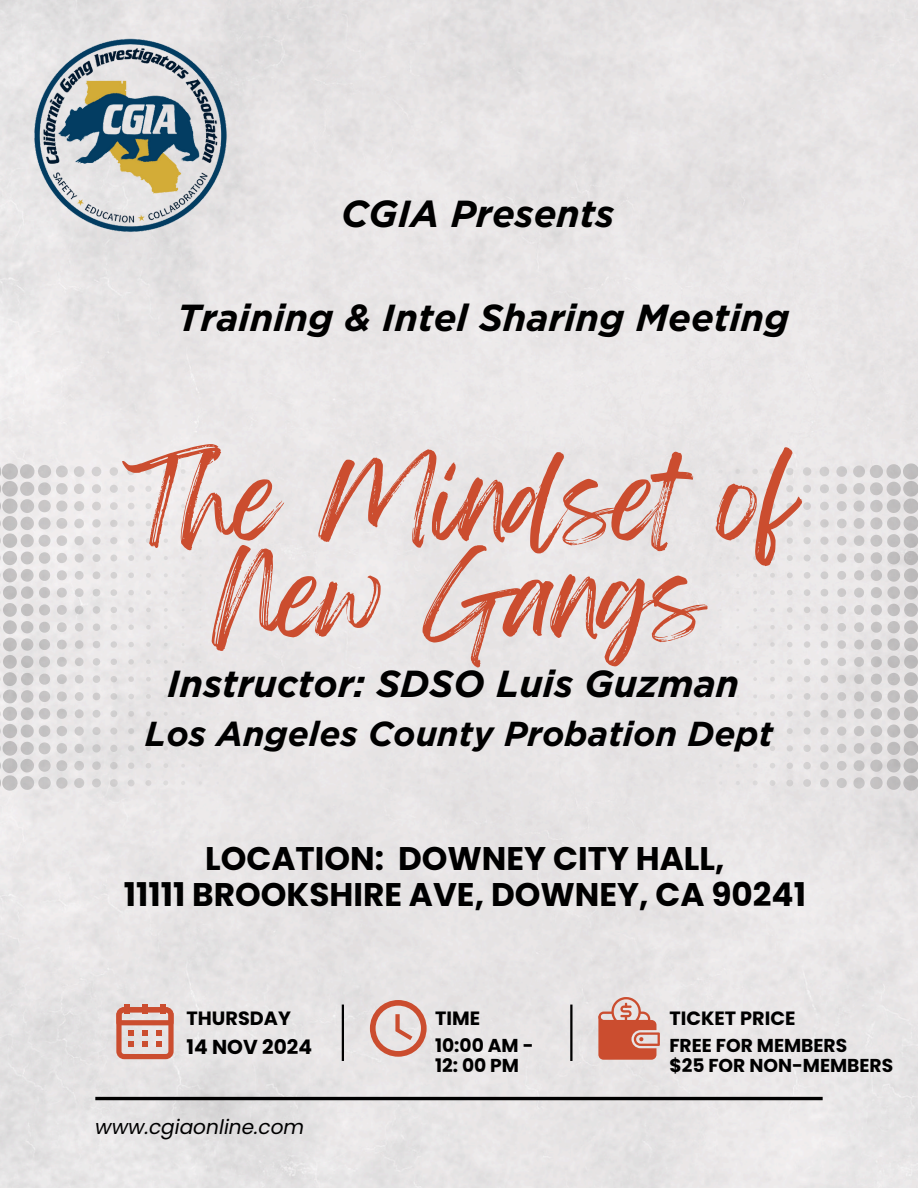
<style>
.page{position:relative;width:918px;height:1188px;background:#e8e6e6}
.page>*{position:absolute;margin:0;border:0;box-sizing:border-box;transform-origin:0 0}
.t1{font:96.15px/96.8px "Feeling Passionate";color:#cb4d2f;text-align:center}
.t2{font:italic 700 37.65px "Gotham";color:#000}
.t3{font:italic 700 34.65px "Gotham";color:#000}
.t4{font:700 32.7px/36px "Poppins";color:#000;text-align:center}
.t5{font:700 20.25px "Poppins";color:#000}
.t6{font:italic 20.1px "Poppins";color:#000}
.t7{font:700 19.2px "Poppins";color:#000}
.t8{font:700 18.75px/20.2px "Poppins";color:#000}
.t9{font:700 18.6px/20.2px "Poppins";color:#000}
</style>
<div class="page">
<div style="left:124px;top:1005px;width:5px;height:9px;background:#cb4d2f"></div>
<div style="left:142px;top:1005px;width:6px;height:9px;background:#cb4d2f"></div>
<div style="left:161px;top:1005px;width:5px;height:9px;background:#cb4d2f"></div>
<svg style="left:116px;top:1007px;width:58px;height:52px;background:#d8988a"></svg>
<svg style="left:370px;top:1000px;width:56px;height:56px;background:#ddb2a9"></svg>
<svg style="left:598px;top:997px;width:62px;height:63px;background:#d58977"></svg>
<hr style="left:342px;top:1005px;width:2px;height:56px;background:#000">
<hr style="left:570px;top:1005px;width:3px;height:56px;background:#000">
<hr style="left:95px;top:1097px;width:728px;height:3px;background:#000">
<svg style="left:0;top:461px;width:252px;height:332px;background:#e4e2e2"></svg>
<svg style="left:670px;top:461px;width:248px;height:332px;background:#e2e0e1"></svg>
<img style="left:32px;top:26px;width:198px;height:219px">
<p class="t2" style="left:341px;top:191px;width:275px">CGIA Presents</p>
<h4 class="t2" style="left:177px;top:294px;width:614px">Training &amp; Intel Sharing Meeting</h4>
<h2 class="t1" style="left:123px;top:455px;width:674px">The Mindset of<br>New Gangs</h2>
<h2 class="t2" style="left:167px;top:661px;width:574px">Instructor: SDSO Luis Guzman</h2>
<h2 class="t3" style="left:145px;top:713px;width:630px">Los Angeles County Probation Dept</h2>
<h4 class="t4" style="left:124px;top:840px;width:684px">LOCATION: DOWNEY CITY HALL,<br>11111 BROOKSHIRE AVE, DOWNEY, CA 90241</h4>
<h1 class="t7" style="left:187px;top:1005px;width:106px">THURSDAY</h1>
<p class="t5" style="left:187px;top:1033px;width:127px">14 NOV 2024</p>
<p class="t8" style="left:435px;top:1035px;width:100px">10:00 AM -<br>12: 00 PM</p>
<h2 class="t7" style="left:435px;top:1005px;width:47px">TIME</h2>
<h4 class="t6" style="left:95px;top:1113px;width:210px">www.cgiaonline.com</h4>
<p class="t7" style="left:669px;top:1005px;width:128px">TICKET PRICE</p>
<h3 class="t9" style="left:669px;top:1035px;width:225px">FREE FOR MEMBERS<br>$25 FOR NON-MEMBERS</h3>
</div>
